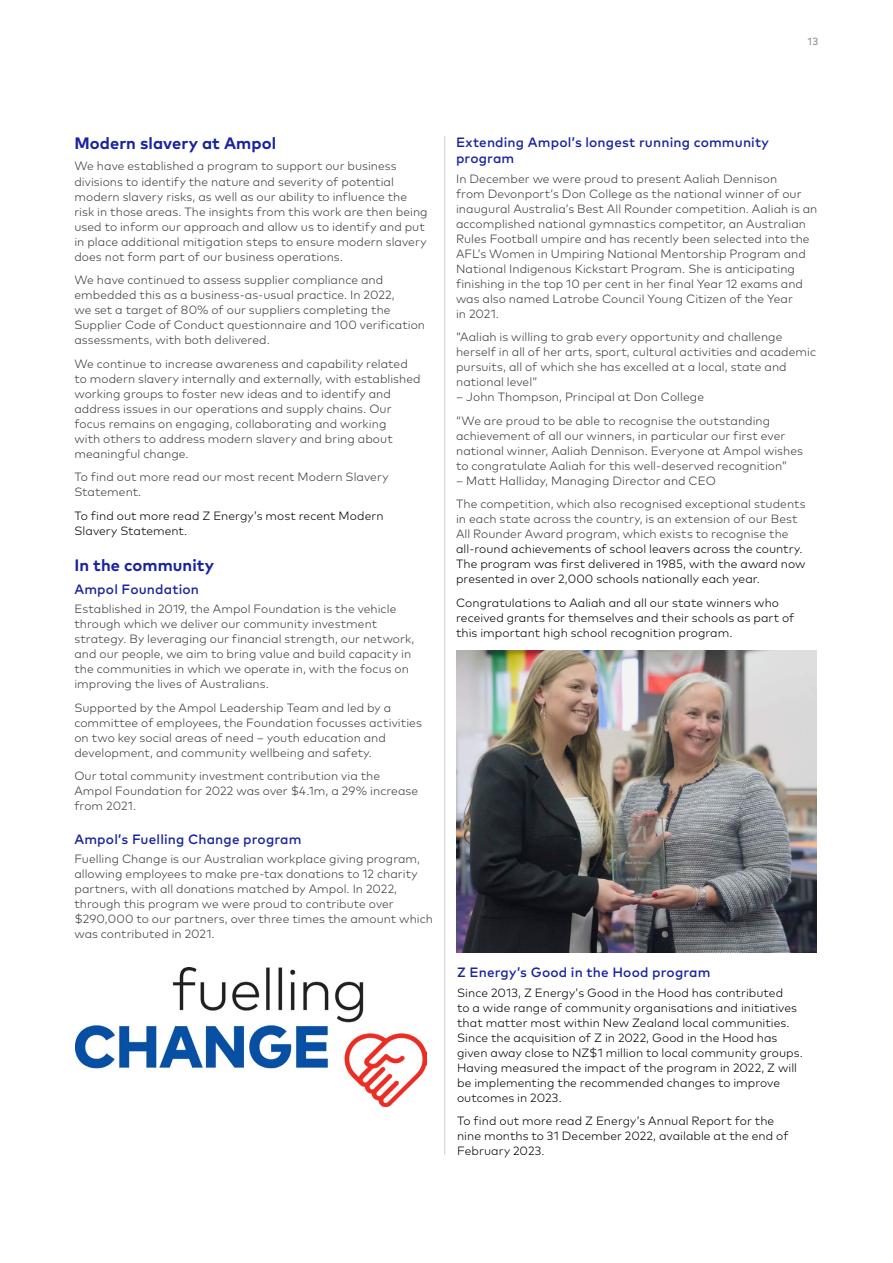
<style>
.page{position:relative;width:893px;height:1263px;background:#fff}
.page>*{position:absolute;margin:0;border:0;box-sizing:border-box;transform-origin:0 0}
._02_heading_lvl_2{font:700 16.5px "Mark Pro";letter-spacing:.005em;color:#18249c}
._04_heading_lvl_4{font:500 13.5px/16.5px "Mark Pro";letter-spacing:.01em;color:#18249c}
._05_body{font:300 12px/15px "Mark Pro";letter-spacing:.005em;color:#3c3c3b}
._05_body-2{font:300 12px/15px "Mark Pro";letter-spacing:.005em;color:#000}
.t1{font:500 10.5px "Mark Pro";color:#9d9d9c}
.s1{color:#000}
</style>
<div class="page">
<hr style="left:444px;top:136px;width:1px;height:1018px;background:#d0d0d0">
<img style="left:456px;top:651px;width:360px;height:301px">
<img style="left:76px;top:968px;width:350px;height:138px">
<p class="t1" style="left:808px;top:34px;width:12px">13</p>
<p class="_02_heading_lvl_2" style="left:74px;top:131px;width:203px">Modern slavery at Ampol</p>
<p class="_05_body" style="left:74px;top:158px;width:355px">We have established a program to support our business divisions to identify the nature and severity of potential modern slavery risks, as well as our ability to influence the risk in those areas. The insights from this work are then being used to inform our approach and allow us to identify and put in place additional mitigation steps to ensure modern slavery does not form part of our business operations.</p>
<p class="_05_body" style="left:74px;top:271px;width:352px">We have continued to assess supplier compliance and embedded this as a business-as-usual practice. In 2022,<br>we set a target of 80% of our suppliers completing the Supplier Code of Conduct questionnaire and 100 verification assessments, with both delivered.</p>
<p class="_05_body" style="left:74px;top:355px;width:348px">We continue to increase awareness and capability related to modern slavery internally and externally, with established working groups to foster new ideas and to identify and address issues in our operations and supply chains. Our focus remains on engaging, collaborating and working<br>with others to address modern slavery and bring about meaningful change.</p>
<p class="_05_body" style="left:74px;top:468px;width:316px">To find out more read our most recent Modern Slavery<br>Statement.</p>
<p class="_05_body-2" style="left:74px;top:507px;width:311px">To find out more read Z Energy’s most recent Modern<br>Slavery Statement.</p>
<p class="_02_heading_lvl_2" style="left:74px;top:553px;width:141px">In the community</p>
<p class="_04_heading_lvl_4" style="left:74px;top:580px;width:126px">Ampol Foundation</p>
<p class="_05_body" style="left:74px;top:600px;width:341px">Established in 2019, the Ampol Foundation is the vehicle through which we deliver our community investment strategy. By leveraging our financial strength, our network, and our people, we aim to bring value and build capacity in the communities in which we operate in, with the focus on improving the lives of Australians.</p>
<p class="_05_body" style="left:74px;top:699px;width:349px">Supported by the Ampol Leadership Team and led by a committee of employees, the Foundation focusses activities on two key social areas of need – youth education and development, and community wellbeing and safety.</p>
<p class="_05_body" style="left:74px;top:767px;width:345px">Our total community investment contribution via the<br>Ampol Foundation for 2022 was over $4.1m, a 29% increase from 2021.</p>
<p class="_04_heading_lvl_4" style="left:74px;top:830px;width:229px">Ampol’s Fuelling Change program</p>
<p class="_05_body" style="left:74px;top:850px;width:360px">Fuelling Change is our Australian workplace giving program, allowing employees to make pre-tax donations to 12 charity partners, with all donations matched by Ampol. In 2022, through this program we were proud to contribute over $290,000 to our partners, over three times the amount which was contributed in 2021.</p>
<p class="_04_heading_lvl_4" style="left:456px;top:133px;width:314px">Extending Ampol’s longest running community program</p>
<p class="_05_body" style="left:456px;top:170px;width:363px">In December we were proud to present Aaliah Dennison<br>from Devonport’s Don College as the national winner of our inaugural Australia’s Best All Rounder competition. Aaliah is an accomplished national gymnastics competitor, an Australian Rules Football umpire and has recently been selected into the AFL’s Women in Umpiring National Mentorship Program and National Indigenous Kickstart Program. She is anticipating finishing in the top 10 per cent in her final Year 12 exams and was also named Latrobe Council Young Citizen of the Year<br>in 2021.</p>
<p class="_05_body" style="left:456px;top:328px;width:362px">“Aaliah is willing to grab every opportunity and challenge herself in all of her arts, sport, cultural activities and academic pursuits, all of which she has excelled at a local, state and national level”</p>
<p class="_05_body" style="left:456px;top:388px;width:249px">– John Thompson, Principal at Don College</p>
<p class="_05_body" style="left:456px;top:412px;width:348px">“We are proud to be able to recognise the outstanding achievement of all our winners, in particular our first ever national winner, Aaliah Dennison. Everyone at Ampol wishes to congratulate Aaliah for this well-deserved recognition”</p>
<p class="_05_body" style="left:456px;top:472px;width:261px">– Matt Halliday, Managing Director and CEO</p>
<p class="_05_body" style="left:456px;top:495px;width:351px">The competition, which also recognised exceptional students in each state across the country, is an extension of our Best All Rounder Award program, which exists to recognise the <span class="s1">all-round achievements of school leavers across the country.<br>The program was first delivered in 1985, with the award now presented in over 2,000 schools nationally each year.</span></p>
<p class="_05_body-2" style="left:456px;top:594px;width:340px">Congratulations to Aaliah and all our state winners who received grants for themselves and their schools as part of this important high school recognition program.</p>
<p class="_04_heading_lvl_4" style="left:457px;top:963px;width:255px">Z Energy’s Good in the Hood program</p>
<p class="_05_body-2" style="left:457px;top:984px;width:347px">Since 2013, Z Energy’s Good in the Hood has contributed<br>to a wide range of community organisations and initiatives that matter most within New Zealand local communities.<br>Since the acquisition of Z in 2022, Good in the Hood has given away close to NZ$1 million to local community groups.<br>Having measured the impact of the program in 2022, Z will be implementing the recommended changes to improve outcomes in 2023.</p>
<p class="_05_body-2" style="left:457px;top:1112px;width:333px">To find out more read Z Energy’s Annual Report for the nine months to 31 December 2022, available at the end of<br>February 2023.</p>
</div>
